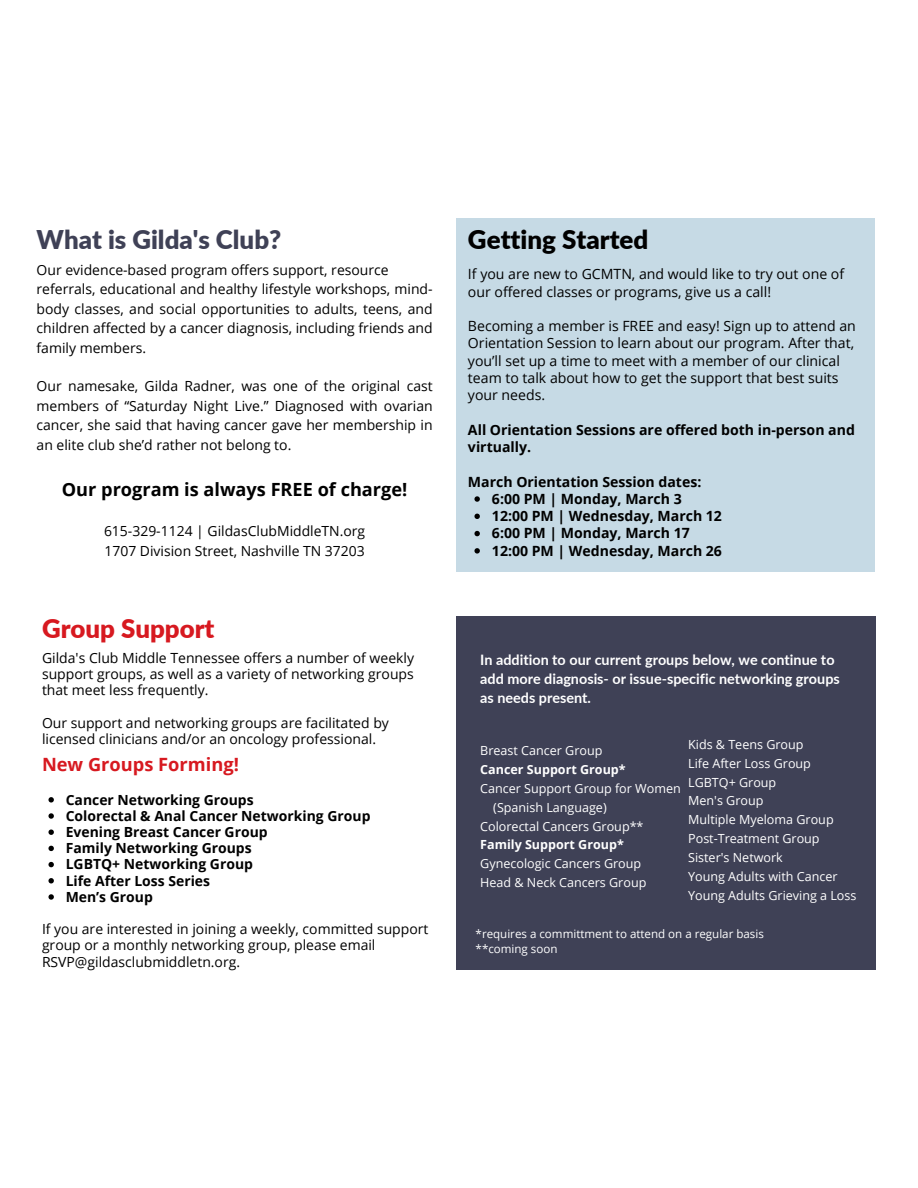
<style>
.page{position:relative;width:918px;height:1188px;background:#fff}
.page>*{position:absolute;margin:0;border:0;box-sizing:border-box;transform-origin:0 0}
.t1{font:900 25.95px "Lato";color:#000}
.t2{font:900 25.8px "Lato";color:#3f4156}
.t3{font:900 25.8px "Lato";color:#d71920}
.t4{font:700 18.3px "Open Sans";color:#d71920}
.t5{font:700 18.15px "Open Sans";color:#000}
.t6{font:700 14.4px/19.5px "Lato";color:#fff}
.t7{font:14.1px/17.2px "Open Sans";color:#000}
.t8{font:700 14.1px/17.2px "Open Sans";color:#000}
.t9{font:13.95px/19.5px "Open Sans";color:#000}
.t10{font:700 13.95px "Open Sans";color:#000}
.t11{font:12.6px "Open Sans";color:#fff}
.t12{font:700 12.6px "Open Sans";color:#fff}
.t13{font:11.55px "Open Sans";color:#fff}
</style>
<div class="page">
<div style="left:456px;top:617px;width:420px;height:353px;background:#3f4156"></div>
<div style="left:456px;top:218px;width:419px;height:354px;background:#c6dae5"></div>
<svg style="left:474px;top:496px;width:6px;height:6px"></svg>
<svg style="left:474px;top:514px;width:6px;height:5px"></svg>
<svg style="left:474px;top:531px;width:6px;height:5px"></svg>
<svg style="left:474px;top:548px;width:6px;height:6px"></svg>
<svg style="left:48px;top:797px;width:6px;height:6px"></svg>
<svg style="left:48px;top:813px;width:6px;height:6px"></svg>
<svg style="left:48px;top:830px;width:6px;height:5px"></svg>
<svg style="left:48px;top:846px;width:6px;height:5px"></svg>
<svg style="left:48px;top:862px;width:6px;height:5px"></svg>
<svg style="left:48px;top:878px;width:6px;height:5px"></svg>
<svg style="left:48px;top:894px;width:6px;height:6px"></svg>
<h4 class="t2" style="left:37px;top:224px;width:246px">What is Gilda's Club?</h4>
<h2 class="t9" style="left:37px;top:260px;width:398px">Our evidence-based program offers support, resource referrals, educational and healthy lifestyle workshops, mind&shy;body classes, and social opportunities to adults, teens, and children affected by a cancer diagnosis, including friends and family members.</h2>
<h4 class="t9" style="left:37px;top:376px;width:398px;text-align:justify">Our namesake, Gilda Radner, was one of the original cast members of “Saturday Night Live.” Diagnosed with ovarian cancer, she said that having cancer gave her membership in an elite club she’d rather not belong to.</h4>
<h1 class="t5" style="left:62px;top:477px;width:347px">Our program is always FREE of charge!</h1>
<h4 class="t9" style="left:104px;top:521px;width:263px">615-329-1124 | GildasClubMiddleTN.org<br>1707 Division Street, Nashville TN 37203</h4>
<p class="t3" style="left:42px;top:612px;width:174px">Group Support</p>
<h1 class="t9" style="left:42px;top:650px;width:374px;line-height:16.2px;text-align:justify">Gilda's Club Middle Tennessee offers a number of weekly support groups, as well as a variety of networking groups that meet less frequently.</h1>
<h4 class="t9" style="left:42px;top:714px;width:348px;line-height:16.2px">Our support and networking groups are facilitated by licensed clinicians and/or an oncology professional.</h4>
<p class="t4" style="left:42px;top:752px;width:198px">New Groups Forming!</p>
<p class="t10" style="left:66px;top:790px;width:189px">Cancer Networking Groups</p>
<p class="t10" style="left:66px;top:806px;width:306px">Colorectal &amp; Anal Cancer Networking Group</p>
<p class="t10" style="left:66px;top:822px;width:203px">Evening Breast Cancer Group</p>
<p class="t10" style="left:66px;top:838px;width:187px">Family Networking Groups</p>
<p class="t10" style="left:66px;top:855px;width:189px">LGBTQ+ Networking Group</p>
<p class="t10" style="left:66px;top:871px;width:146px">Life After Loss Series</p>
<p class="t10" style="left:66px;top:887px;width:89px">Men’s Group</p>
<p class="t9" style="left:42px;top:921px;width:388px;line-height:16.2px">If you are interested in joining a weekly, committed support group or a monthly networking group, please email<br>RSVP@gildasclubmiddletn.org.</p>
<h4 class="t1" style="left:468px;top:223px;width:182px">Getting Started</h4>
<h2 class="t7" style="left:468px;top:265px;width:378px">If you are new to GCMTN, and would like to try out one of our offered classes or programs, give us a call!</h2>
<p class="t7" style="left:468px;top:317px;width:389px">Becoming a member is FREE and easy! Sign up to attend an Orientation Session to learn about our program. After that, you’ll set up a time to meet with a member of our clinical team to talk about how to get the support that best suits your needs.</p>
<p class="t8" style="left:468px;top:421px;width:388px">All Orientation Sessions are offered both in-person and virtually.</p>
<p class="t8" style="left:468px;top:473px;width:235px">March Orientation Session dates:</p>
<p class="t8" style="left:492px;top:490px;width:191px">6:00 PM | Monday, March 3</p>
<p class="t8" style="left:492px;top:507px;width:232px">12:00 PM | Wednesday, March 12</p>
<p class="t8" style="left:492px;top:524px;width:199px">6:00 PM | Monday, March 17</p>
<p class="t8" style="left:492px;top:542px;width:232px">12:00 PM | Wednesday, March 26</p>
<p class="t6" style="left:480px;top:649px;width:361px">In addition to our current groups below, we continue to add more diagnosis- or issue-specific networking groups as needs present.</p>
<h4 class="t11" style="left:480px;top:742px;width:124px">Breast Cancer Group</h4>
<h1 class="t12" style="left:480px;top:761px;width:147px">Cancer Support Group*</h1>
<h4 class="t11" style="left:480px;top:779px;width:202px">Cancer Support Group for Women</h4>
<h4 class="t11" style="left:493px;top:798px;width:115px">(Spanish Language)</h4>
<h3 class="t11" style="left:480px;top:817px;width:165px">Colorectal Cancers Group**</h3>
<h3 class="t12" style="left:480px;top:836px;width:145px">Family Support Group*</h3>
<p class="t11" style="left:480px;top:855px;width:162px">Gynecologic Cancers Group</p>
<p class="t11" style="left:480px;top:874px;width:168px">Head &amp; Neck Cancers Group</p>
<p class="t11" style="left:688px;top:735px;width:117px">Kids &amp; Teens Group</p>
<p class="t11" style="left:688px;top:754px;width:124px">Life After Loss Group</p>
<h3 class="t11" style="left:688px;top:773px;width:90px">LGBTQ+ Group</h3>
<p class="t11" style="left:688px;top:792px;width:77px">Men's Group</p>
<p class="t11" style="left:688px;top:811px;width:147px">Multiple Myeloma Group</p>
<p class="t11" style="left:688px;top:830px;width:133px">Post-Treatment Group</p>
<p class="t11" style="left:688px;top:848px;width:96px">Sister's Network</p>
<p class="t11" style="left:688px;top:867px;width:151px">Young Adults with Cancer</p>
<p class="t11" style="left:688px;top:886px;width:170px">Young Adults Grieving a Loss</p>
<p class="t13" style="left:476px;top:926px;width:290px">*requires a committment to attend on a regular basis</p>
<p class="t13" style="left:476px;top:941px;width:83px">**coming soon</p>
</div>
